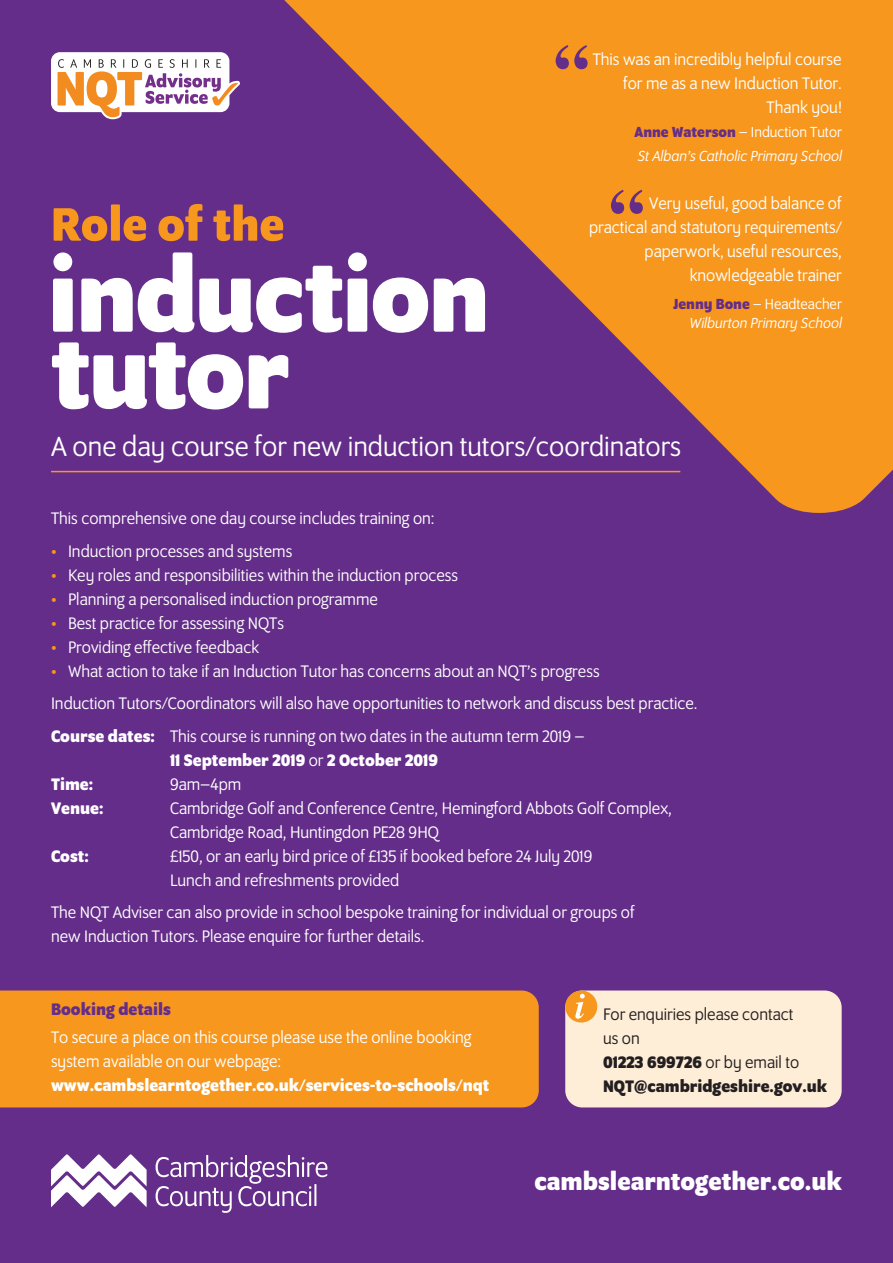
<style>
.page{position:relative;width:893px;height:1263px;background:#642d89}
.page>*{position:absolute;margin:0;border:0;box-sizing:border-box;transform-origin:0 0}
.t1{font:700 110.7px "Program OT";letter-spacing:-.02em;color:#fff}
.t2{font:700 50.7px "Program OT";color:#f7971d}
.t3{font:30px "Program OT";color:#fff}
.t4{font:700 27px "Program OT";color:#fff}
.t5{font:18px/24px "Program OT";color:#fff}
.t6{font:700 18px "Program OT";color:#fff}
.t7{font:18px/24px "Program OT";color:#231f20}
.t8{font:700 18px "Program OT";color:#642d89}
.t9{font:italic 15.75px/24px "Program OT";color:#fff}
.s1{font-weight:700;font-style:normal;color:#642d89}
.s2{font-style:normal}
.s3{color:#f7971d}
.s4{font-weight:700}
.s5{font-weight:400}
</style>
<div class="page">
<div style="left:0;top:990px;width:539px;height:117px;background:#f7971d"></div>
<svg style="left:156px;top:1155px;width:171px;height:58px"></svg>
<hr style="left:314px;top:1184px;width:2px;height:22px;background:#fff">
<svg style="left:51px;top:1154px;width:96px;height:53px"></svg>
<svg style="left:269px;top:0;width:624px;height:513px;fill:#f7971d"></svg>
<svg style="left:51px;top:52px;width:189px;height:67px"></svg>
<svg style="left:556px;top:45px;width:32px;height:24px"></svg>
<svg style="left:611px;top:190px;width:32px;height:24px"></svg>
<div style="left:565px;top:990px;width:277px;height:117px;background:#feedd7;border-radius:17px"></div>
<div style="left:565px;top:990px;width:32px;height:32px;background:#f7971d;border-radius:50%"></div>
<svg style="left:575px;top:994px;width:10px;height:25px"></svg>
<hr style="left:51px;top:471px;width:629px;height:1px;background:#f7971d">
<p class="t5" style="left:593px;top:49px;width:251px;text-align:right">This was an incredibly helpful course for me as a new Induction Tutor.<br>Thank you!</p>
<p class="t9" style="left:634px;top:122px;width:209px"><span class="s1">Anne Waterson</span> <span class="s2">– Induction Tutor<br></span>St Alban’s Catholic Primary School</p>
<p class="t5" style="left:589px;top:193px;width:254px;text-align:right">Very useful, good balance of practical and statutory requirements/ paperwork, useful resources, knowledgeable trainer</p>
<p class="t9" style="left:673px;top:296px;width:170px;line-height:19.5px;text-align:right"><span class="s1">Jenny Bone</span> <span class="s2">– Headteacher<br></span>Wilburton Primary School</p>
<h2 class="t2" style="left:51px;top:208px;width:235px">Role of the</h2>
<h1 class="t1" style="left:47px;top:261px;width:444px">induction</h1>
<h1 class="t1" style="left:51px;top:337px;width:240px">tutor</h1>
<h3 class="t3" style="left:51px;top:437px;width:632px">A one day course for new induction tutors/coordinators</h3>
<p class="t5" style="left:51px;top:508px;width:385px">This comprehensive one day course includes training on:</p>
<p class="t5" style="left:51px;top:541px;width:243px"><span class="s3">•</span> Induction processes and systems</p>
<p class="t5" style="left:51px;top:565px;width:409px"><span class="s3">•</span> Key roles and responsibilities within the induction process</p>
<p class="t5" style="left:51px;top:589px;width:328px"><span class="s3">•</span> Planning a personalised induction programme</p>
<p class="t5" style="left:51px;top:613px;width:234px"><span class="s3">•</span> Best practice for assessing NQTs</p>
<p class="t5" style="left:51px;top:637px;width:210px"><span class="s3">•</span> Providing effective feedback</p>
<p class="t5" style="left:51px;top:657px;width:648px;line-height:32.5px"><span class="s3">•</span> What action to take if an Induction Tutor has concerns about an NQT’s progress<br>Induction Tutors/Coordinators will also have opportunities to network and discuss best practice.<br><span class="s4">Course dates:</span> This course is running on two dates in the autumn term 2019 –</p>
<p class="t6" style="left:170px;top:754px;width:269px">11 September 2019 <span class="s5">or</span> 2 October 2019</p>
<p class="t6" style="left:51px;top:778px;width:44px">Time:</p>
<p class="t5" style="left:170px;top:774px;width:73px">9am–4pm</p>
<p class="t6" style="left:51px;top:802px;width:54px">Venue:</p>
<p class="t5" style="left:170px;top:798px;width:503px">Cambridge Golf and Conference Centre, Hemingford Abbots Golf Complex,<br>Cambridge Road, Huntingdon PE28 9HQ</p>
<p class="t6" style="left:51px;top:850px;width:39px">Cost:</p>
<p class="t5" style="left:170px;top:846px;width:424px">£150, or an early bird price of £135 if booked before 24 July 2019<br>Lunch and refreshments provided</p>
<p class="t5" style="left:51px;top:902px;width:585px">The NQT Adviser can also provide in school bespoke training for individual or groups of new Induction Tutors. Please enquire for further details.</p>
<p class="t8" style="left:51px;top:1003px;width:121px">Booking details</p>
<p class="t5" style="left:51px;top:1027px;width:422px">To secure a place on this course please use the online booking system available on our webpage:</p>
<p class="t6" style="left:51px;top:1079px;width:440px">www.cambslearntogether.co.uk/services-to-schools/nqt</p>
<p class="t7" style="left:603px;top:1004px;width:225px">For enquiries please contact<br>us on<br><span class="s4">01223 699726</span> or by email to<br><span class="s4">NQT@cambridgeshire.gov.uk</span></p>
<h3 class="t4" style="left:534px;top:1173px;width:309px">cambslearntogether.co.uk</h3>
</div>
